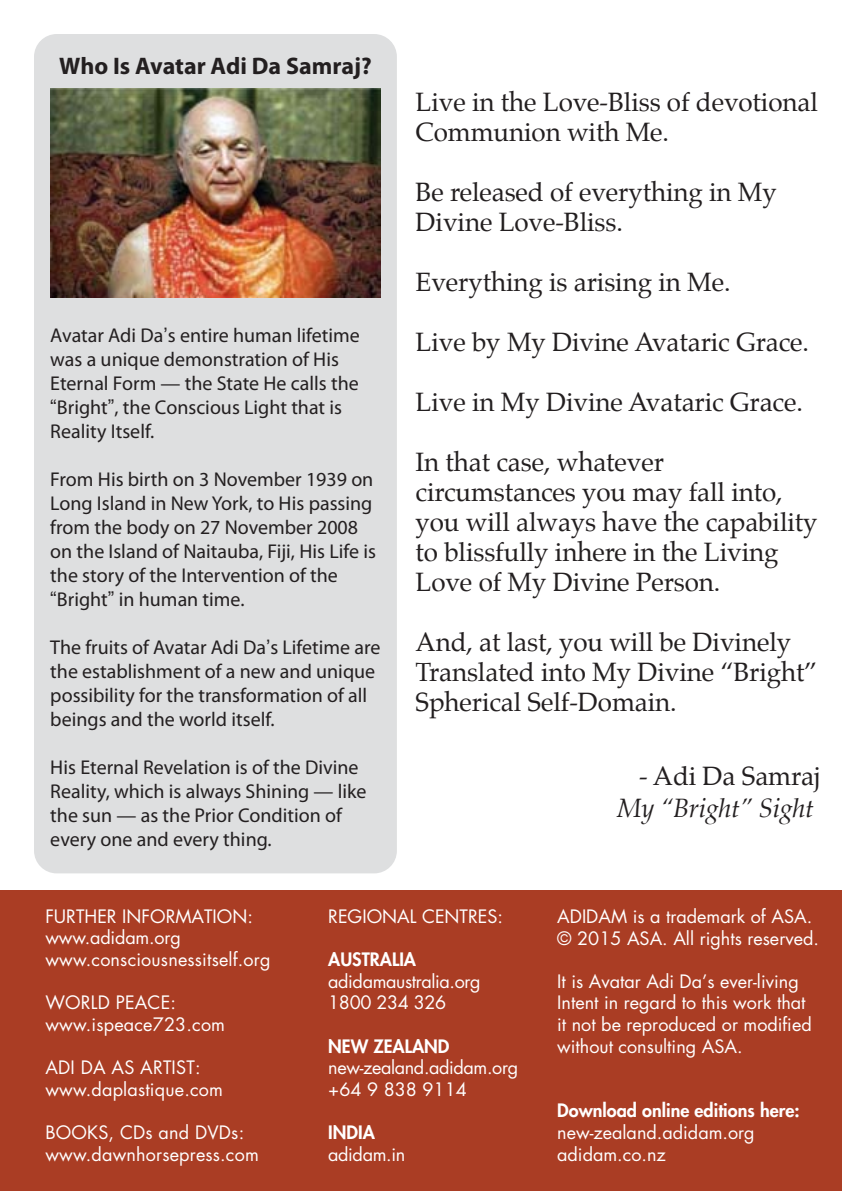
<style>
.page{position:relative;width:842px;height:1191px;background:#fff}
.page>*{position:absolute;margin:0;border:0;box-sizing:border-box;transform-origin:0 0}
.t1{font:26px/30px "Palatino";letter-spacing:-.005em;color:#231f20}
.t2{font:italic 26px "Palatino";letter-spacing:-.01em;color:#231f20}
.t3{font:700 24px "Myriad Pro";color:#231f20}
.t4{font:20px/24px "Myriad Pro";color:#231f20}
.t5{font:18px/21.6px "Futura";color:#fff}
.t6{font:18px/21.6px "Futura";letter-spacing:-.02em;color:#fff}
.t7{font:800 18px "Futura";color:#fff}
.s1{font-family:"Arial"}
</style>
<div class="page">
<div style="left:34px;top:34px;width:363px;height:839px;background:#dedfe0;border-radius:23px"></div>
<div style="left:0;top:890px;width:842px;height:301px;background:#aa3d24"></div>
<img style="left:51px;top:88px;width:329px;height:210px">
<p class="t3" style="left:59px;top:50px;width:314px">Who Is Avatar Adi Da Samraj?</p>
<p class="t4" style="left:50px;top:323px;width:311px">Avatar Adi Da<span class="s1">’</span>s entire human lifetime was a unique demonstration of His<br>Eternal Form — the State He calls the <span class="s1">“</span>Bright<span class="s1">”</span>, the Conscious Light that is<br>Reality Itself.</p>
<p class="t4" style="left:50px;top:467px;width:327px">From His birth on 3 November 1939 on Long Island in New York, to His passing from the body on 27 November 2008 on the Island of Naitauba, Fiji, His Life is the story of the Intervention of the <span class="s1">“</span>Bright<span class="s1">”</span> in human time.</p>
<p class="t4" style="left:50px;top:635px;width:331px">The fruits of Avatar Adi Da<span class="s1">’</span>s Lifetime are the establishment of a new and unique possibility for the transformation of all beings and the world itself.</p>
<p class="t4" style="left:50px;top:755px;width:318px">His Eternal Revelation is of the Divine Reality, which is always Shining — like the sun — as the Prior Condition of every one and every thing.</p>
<h1 class="t1" style="left:416px;top:87px;width:404px">Live in the Love-Bliss of devotional<br>Communion with Me.</h1>
<h1 class="t1" style="left:416px;top:177px;width:363px">Be released of everything in My<br>Divine Love-Bliss.</h1>
<h1 class="t1" style="left:416px;top:267px;width:316px">Everything is arising in Me.</h1>
<h1 class="t1" style="left:416px;top:327px;width:395px">Live by My Divine Avataric Grace.</h1>
<h1 class="t1" style="left:416px;top:387px;width:389px">Live in My Divine Avataric Grace.</h1>
<h1 class="t1" style="left:416px;top:447px;width:404px">In that case, whatever circumstances you may fall into, you will always have the capability to blissfully inhere in the Living<br>Love of My Divine Person.</h1>
<h1 class="t1" style="left:416px;top:627px;width:403px">And, at last, you will be Divinely<br>Translated into My Divine “Bright”<br>Spherical Self-Domain.</h1>
<h1 class="t1" style="left:639px;top:761px;width:183px">- Adi Da Samraj</h1>
<h1 class="t2" style="left:617px;top:786px;width:198px">My “Bright” Sight</h1>
<p class="t5" style="left:45px;top:905px;width:227px">FURTHER INFORMATION: www.adidam.org www.consciousnessitself.org</p>
<p class="t5" style="left:45px;top:991px;width:181px">WORLD PEACE: www.ispeace723.com</p>
<p class="t5" style="left:45px;top:1056px;width:179px">ADI DA AS ARTIST: www.daplastique.com</p>
<p class="t5" style="left:45px;top:1121px;width:215px">BOOKS, CDs and DVDs: www.dawnhorsepress.com</p>
<p class="t5" style="left:328px;top:905px;width:176px">REGIONAL CENTRES:</p>
<p class="t7" style="left:328px;top:947px;width:89px">AUSTRALIA</p>
<p class="t6" style="left:328px;top:970px;width:154px">adidamaustralia.org<br>1800 234 326</p>
<p class="t7" style="left:328px;top:1033px;width:123px">NEW ZEALAND</p>
<p class="t6" style="left:328px;top:1056px;width:191px">new-zealand.adidam.org +64 9 838 9114</p>
<p class="t7" style="left:328px;top:1120px;width:48px">INDIA</p>
<p class="t6" style="left:328px;top:1142px;width:78px">adidam.in</p>
<p class="t5" style="left:557px;top:905px;width:263px">ADIDAM is a trademark of ASA. © 2015 ASA. All rights reserved.</p>
<p class="t5" style="left:557px;top:970px;width:256px">It is Avatar Adi Da’s ever-living<br>Intent in regard to this work that it not be reproduced or modified without consulting ASA.</p>
<p class="t7" style="left:557px;top:1098px;width:244px">Download online editions here:</p>
<p class="t5" style="left:557px;top:1121px;width:199px">new-zealand.adidam.org adidam.co.nz</p>
</div>
